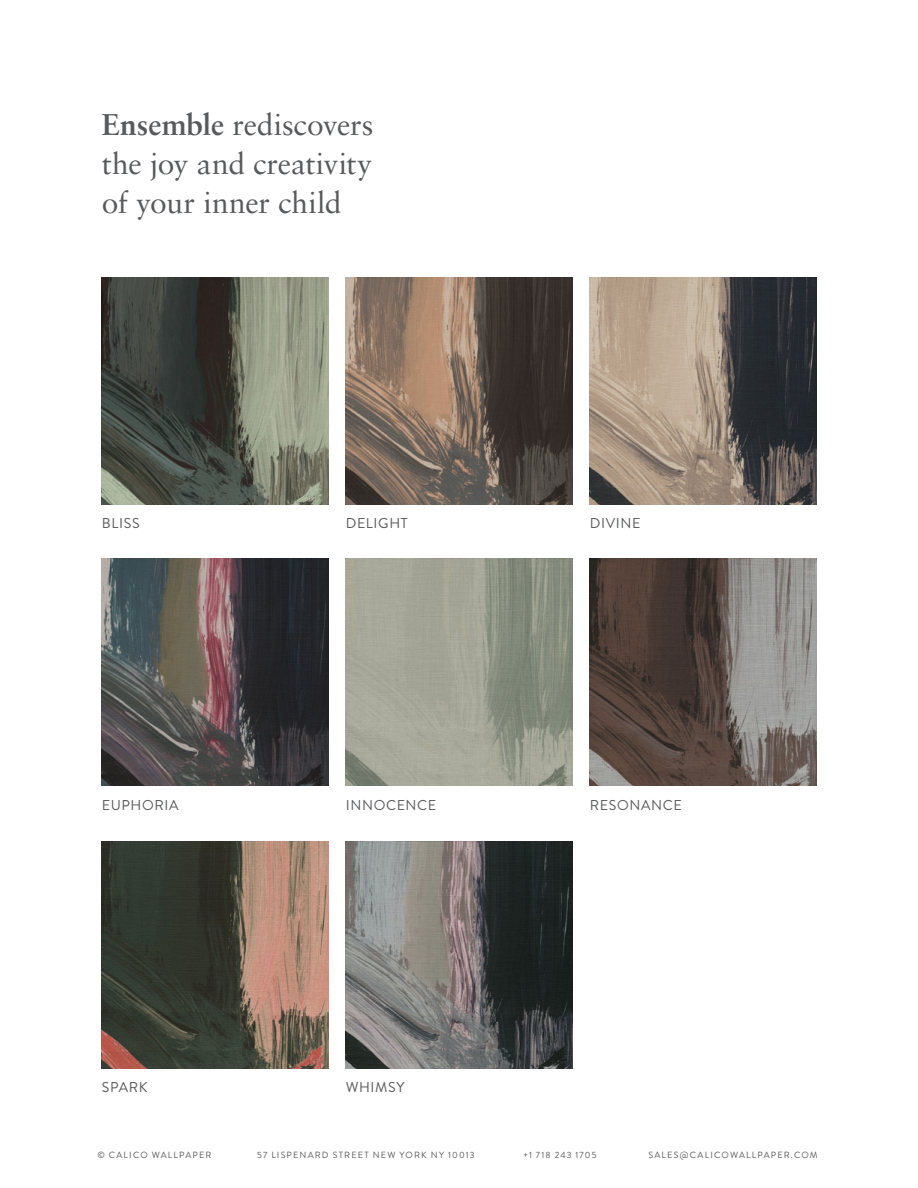
<style>
.page{position:relative;width:918px;height:1188px;background:#fff}
.page>*{position:absolute;margin:0;border:0;box-sizing:border-box;transform-origin:0 0}
.t1{font:30px/39px "Sabon LT Pro";letter-spacing:-.01em;color:#58595b;text-align:justify}
.t2{font:14.25px "Brandon Grotesque";letter-spacing:.045em;color:#58595b}
.t3{font:9px "Brandon Grotesque";letter-spacing:.13em;color:#58595b}
.s1{font-weight:700}
</style>
<div class="page">
<img style="left:102px;top:278px;width:226px;height:226px">
<img style="left:102px;top:559px;width:226px;height:226px">
<img style="left:590px;top:278px;width:226px;height:226px">
<img style="left:346px;top:278px;width:226px;height:226px">
<img style="left:346px;top:559px;width:226px;height:226px">
<img style="left:590px;top:559px;width:226px;height:226px">
<img style="left:102px;top:841px;width:226px;height:227px">
<img style="left:346px;top:841px;width:226px;height:227px">
<h1 class="t1" style="left:102px;top:104px;width:273px"><span class="s1">Ensemble</span> rediscovers the joy and creativity of your inner child</h1>
<h2 class="t2" style="left:102px;top:514px;width:39px">BLISS</h2>
<h2 class="t2" style="left:346px;top:514px;width:63px">DELIGHT</h2>
<h2 class="t2" style="left:102px;top:795px;width:78px">EUPHORIA</h2>
<h2 class="t2" style="left:346px;top:795px;width:92px">INNOCENCE</h2>
<h2 class="t2" style="left:102px;top:1078px;width:47px">SPARK</h2>
<h2 class="t2" style="left:346px;top:1078px;width:60px">WHIMSY</h2>
<h2 class="t2" style="left:590px;top:514px;width:52px">DIVINE</h2>
<h2 class="t2" style="left:590px;top:795px;width:94px">RESONANCE</h2>
<p class="t3" style="left:97px;top:1149px;width:116px">© CALICO WALLPAPER</p>
<p class="t3" style="left:257px;top:1149px;width:219px">57 LISPENARD STREET NEW YORK NY 10013</p>
<p class="t3" style="left:523px;top:1149px;width:75px">+1 718 243 1705</p>
<p class="t3" style="left:648px;top:1149px;width:171px">SALES@CALICOWALLPAPER.COM</p>
</div>
